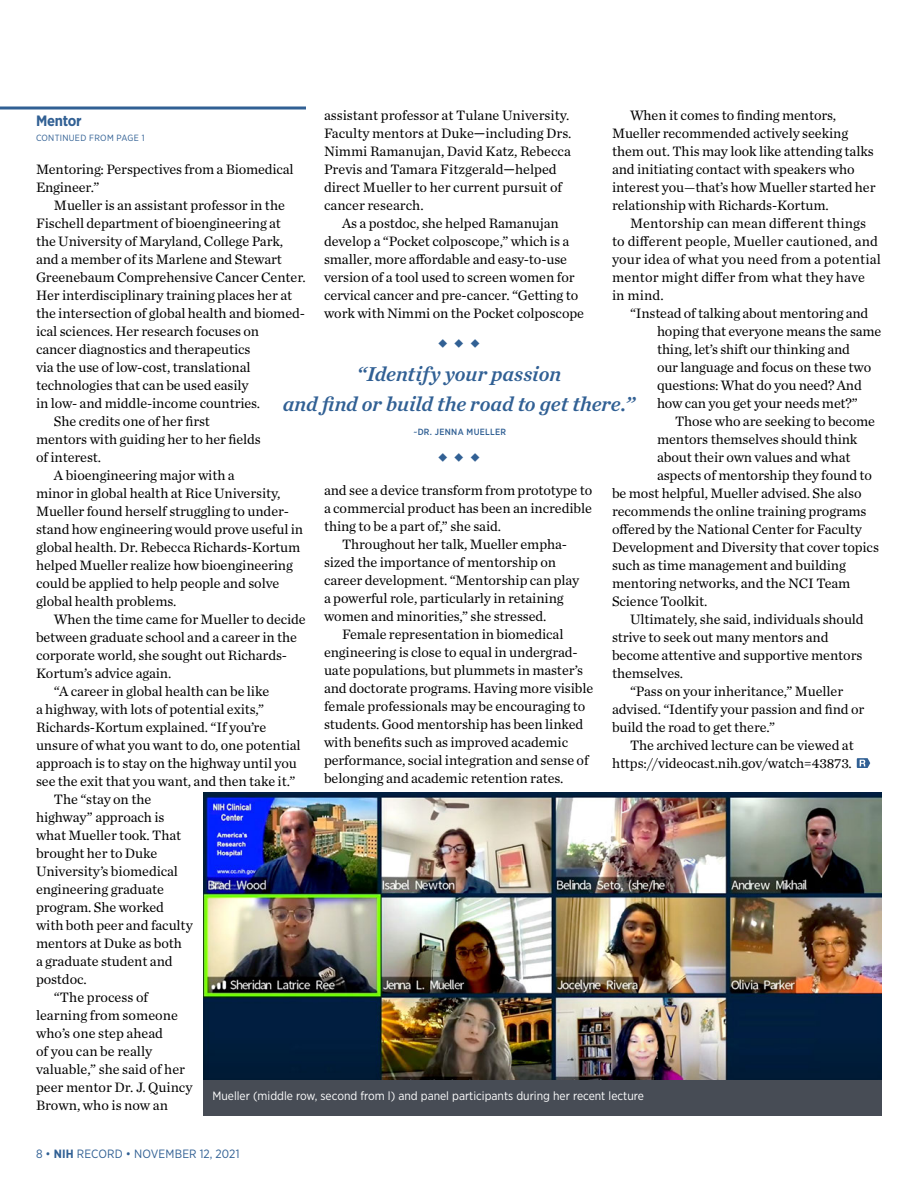
<style>
.page{position:relative;width:918px;height:1188px;background:#fff}
.page>*{position:absolute;margin:0;border:0;box-sizing:border-box;transform-origin:0 0}
.Pull_quote{font:italic 21px "Chronicle Text G1 Semi";letter-spacing:-.005em;color:#316094}
.Head_2_Subheads_Body{font:700 15px "Gotham Narrow";letter-spacing:-.015em;color:#316094}
.Body_1{font:14.25px/18px "Chronicle Text G1";letter-spacing:-.005em;color:#000}
.Photo_caption_revers{font:12px "Gotham Narrow";color:#fff}
.t1{font:12px "Gotham Narrow";letter-spacing:.01em;color:#316094}
.Page_jump{font:9px "Gotham Narrow";letter-spacing:.03em;color:#316094}
.Byline{font:500 9px "Gotham Narrow";letter-spacing:.03em;color:#316094}
.s1{font-family:"Gotham Narrow"}
.s2{font-weight:700}
</style>
<div class="page">
<svg style="left:857px;top:758px;width:13px;height:10px"></svg>
<svg style="left:0;top:106px;width:306px;height:4px"></svg>
<div style="left:203px;top:1074px;width:679px;height:42px;background:#474c55"></div>
<img style="left:203px;top:792px;width:679px;height:288px">
<p class="Body_1" style="left:612px;top:105px;width:265px;text-indent:18px">When it comes to finding mentors, Mueller recommended actively seeking them out. This may look like attending talks and initiating contact with speakers who interest you—that’s how Mueller started her relationship with Richards-Kortum.</p>
<p class="Body_1" style="left:612px;top:213px;width:270px;text-indent:18px">Mentorship can mean different things to different people, Mueller cautioned, and your idea of what you need from a potential mentor might differ from what they have in mind.</p>
<p class="Body_1" style="left:657px;top:303px;width:226px;text-indent:-27px">“Instead of talking about mentoring and hoping that everyone means the same thing, let’s shift our thinking and<br>our language and focus on these two questions: What do you need? And how can you get your needs met?”</p>
<p class="Body_1" style="left:675px;top:411px;width:202px">Those who are seeking to become</p>
<p class="Body_1" style="left:657px;top:429px;width:202px">mentors themselves should think</p>
<p class="Body_1" style="left:657px;top:447px;width:195px">about their own values and what</p>
<p class="Body_1" style="left:657px;top:465px;width:217px">aspects of mentorship they found to</p>
<p class="Body_1" style="left:612px;top:483px;width:251px">be most helpful, Mueller advised. She also</p>
<p class="Body_1" style="left:612px;top:501px;width:256px">recommends the online training programs</p>
<p class="Body_1" style="left:612px;top:519px;width:251px">offered by the National Center for Faculty</p>
<p class="Body_1" style="left:612px;top:537px;width:269px">Development and Diversity that cover topics</p>
<p class="Body_1" style="left:612px;top:555px;width:235px">such as time management and building</p>
<p class="Body_1" style="left:612px;top:573px;width:240px">mentoring networks, and the NCI Team</p>
<p class="Body_1" style="left:612px;top:591px;width:97px">Science Toolkit.</p>
<p class="Body_1" style="left:612px;top:609px;width:253px;text-indent:18px">Ultimately, she said, individuals should strive to seek out many mentors and become attentive and supportive mentors themselves.</p>
<p class="Body_1" style="left:612px;top:681px;width:254px;text-indent:18px">“Pass on your inheritance,” Mueller advised. “Identify your passion and find or build the road to get there.”</p>
<p class="Body_1" style="left:612px;top:735px;width:243px;text-align:right">The archived lecture can be viewed at https://videocast.nih.gov/watch=43873.</p>
<p class="Body_1" style="left:324px;top:105px;width:249px">assistant professor at Tulane University.<br>Faculty mentors at Duke<span class="s1">—</span>including Drs.<br>Nimmi Ramanujan, David Katz, Rebecca Previs and Tamara Fitzgerald<span class="s1">—</span>helped direct Mueller to her current pursuit of cancer research.</p>
<p class="Body_1" style="left:324px;top:213px;width:262px;text-indent:18px">As a postdoc, she helped Ramanujan develop a “Pocket colposcope,” which is a smaller, more affordable and easy-to-use version of a tool used to screen women for cervical cancer and pre-cancer. “Getting to work with Nimmi on the Pocket colposcope</p>
<p class="Head_2_Subheads_Body" style="left:36px;top:111px;width:47px">Mentor</p>
<p class="Page_jump" style="left:36px;top:132px;width:110px">CONTINUED FROM PAGE 1</p>
<p class="Body_1" style="left:36px;top:159px;width:259px">Mentoring: Perspectives from a Biomedical<br>Engineer.”</p>
<p class="Body_1" style="left:36px;top:195px;width:271px;text-indent:18px">Mueller is an assistant professor in the Fischell department of bioengineering at<br>the University of Maryland, College Park, and a member of its Marlene and Stewart Greenebaum Comprehensive Cancer Center.<br>Her interdisciplinary training places her at the intersection of global health and biomed&shy;ical sciences. Her research focuses on<br>cancer diagnostics and therapeutics<br>via the use of low-cost, translational technologies that can be used easily<br>in low- and middle-income countries.</p>
<p class="Body_1" style="left:36px;top:411px;width:226px;text-indent:18px">She credits one of her first mentors with guiding her to her fields of interest.</p>
<p class="Body_1" style="left:36px;top:465px;width:269px;text-indent:18px">A bioengineering major with a<br>minor in global health at Rice University, Mueller found herself struggling to under&shy;stand how engineering would prove useful in global health. Dr. Rebecca Richards-Kortum helped Mueller realize how bioengineering could be applied to help people and solve global health problems.</p>
<p class="Body_1" style="left:36px;top:609px;width:271px;text-indent:18px">When the time came for Mueller to decide between graduate school and a career in the corporate world, she sought out Richards-Kortum’s advice again.</p>
<p class="Body_1" style="left:36px;top:681px;width:266px;text-indent:18px">“A career in global health can be like<br>a highway, with lots of potential exits,” Richards-Kortum explained. “If you’re unsure of what you want to do, one potential approach is to stay on the highway until you see the exit that you want, and then take it.”</p>
<p class="Body_1" style="left:36px;top:789px;width:158px;text-indent:18px">The “stay on the highway” approach is what Mueller took. That brought her to Duke<br>University’s biomedical engineering graduate program. She worked with both peer and faculty mentors at Duke as both<br>a graduate student and postdoc.</p>
<p class="Body_1" style="left:36px;top:987px;width:158px;text-indent:18px">“The process of learning from someone who’s one step ahead<br>of you can be really valuable,” she said of her peer mentor Dr. J. Quincy<br>Brown, who is now an</p>
<p class="Pull_quote" style="left:357px;top:357px;width:206px">“Identify your passion</p>
<p class="Pull_quote" style="left:283px;top:387px;width:354px">and find or build the road to get there.”</p>
<p class="Byline" style="left:413px;top:426px;width:94px">~DR. JENNA MUELLER</p>
<p class="Body_1" style="left:324px;top:480px;width:270px;text-align:justify">and see a device transform from prototype to a commercial product has been an incredible thing to be a part of,” she said.</p>
<p class="Body_1" style="left:324px;top:534px;width:257px;text-indent:18px">Throughout her talk, Mueller empha&shy;sized the importance of mentorship on career development. “Mentorship can play a powerful role, particularly in retaining women and minorities,” she stressed.</p>
<p class="Body_1" style="left:324px;top:624px;width:271px;text-indent:18px">Female representation in biomedical engineering is close to equal in undergrad&shy;uate populations, but plummets in master’s and doctorate programs. Having more visible female professionals may be encouraging to students. Good mentorship has been linked with benefits such as improved academic performance, social integration and sense of belonging and academic retention rates.</p>
<p class="Photo_caption_revers" style="left:212px;top:1088px;width:433px">Mueller (middle row, second from l) and panel participants during her recent lecture</p>
<p class="t1" style="left:36px;top:1146px;width:205px">8 • <span class="s2">NIH</span> RECORD • NOVEMBER 12, 2021</p>
</div>
